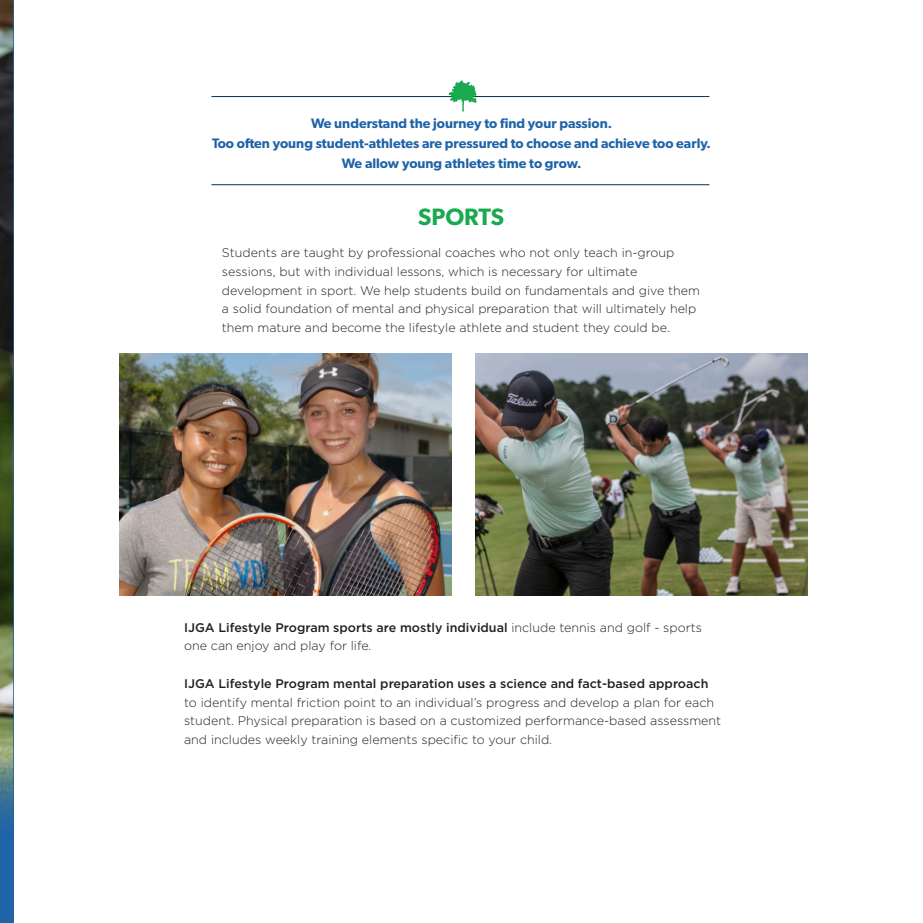
<style>
.page{position:relative;width:923px;height:923px;background:#fff}
.page>*{position:absolute;margin:0;border:0;box-sizing:border-box;transform-origin:0 0}
.t1{font:600 23.75px "Gibson";color:#1aa94f}
.t2{font:600 13.75px "Gibson";color:#1f63a8}
.t3{font:300 12.5px/18.8px "Gotham";color:#231f20}
.t4{font:500 12.5px "Gotham";color:#231f20}
.s1{font-weight:300}
</style>
<div class="page">
<div style="left:0;top:0;width:13px;height:922px;background:#1f63a8"></div>
<img style="left:0;top:0;width:13px;height:816px">
<hr style="left:211px;top:96px;width:498px;height:1px;background:#01354d">
<svg style="left:448px;top:80px;width:29px;height:31px"></svg>
<hr style="left:211px;top:184px;width:498px;height:1px;background:#01354d">
<img style="left:476px;top:353px;width:332px;height:242px">
<img style="left:119px;top:353px;width:332px;height:242px">
<p class="t2" style="left:311px;top:115px;width:303px">We understand the journey to find your passion.</p>
<p class="t2" style="left:212px;top:135px;width:500px">Too often young student-athletes are pressured to choose and achieve too early.</p>
<p class="t2" style="left:342px;top:155px;width:241px">We allow young athletes time to grow.</p>
<p class="t1" style="left:418px;top:202px;width:87px">SPORTS</p>
<p class="t3" style="left:222px;top:243px;width:454px">Students are taught by professional coaches who not only teach in-group</p>
<p class="t3" style="left:222px;top:262px;width:417px">sessions, but with individual lessons, which is necessary for ultimate</p>
<p class="t3" style="left:222px;top:280px;width:479px">development in sport. We help students build on fundamentals and give them a solid foundation of mental and physical preparation that will ultimately help them mature and become the lifestyle athlete and student they could be.</p>
<p class="t4" style="left:184px;top:619px;width:519px">IJGA Lifestyle Program sports are mostly individual <span class="s1">include tennis and golf - sports</span></p>
<p class="t3" style="left:184px;top:636px;width:189px">one can enjoy and play for life.</p>
<p class="t4" style="left:184px;top:675px;width:526px">IJGA Lifestyle Program mental preparation uses a science and fact-based approach</p>
<p class="t3" style="left:184px;top:692px;width:538px">to identify mental friction point to an individual’s progress and develop a plan for each student. Physical preparation is based on a customized performance-based assessment and includes weekly training elements specific to your child.</p>
</div>
